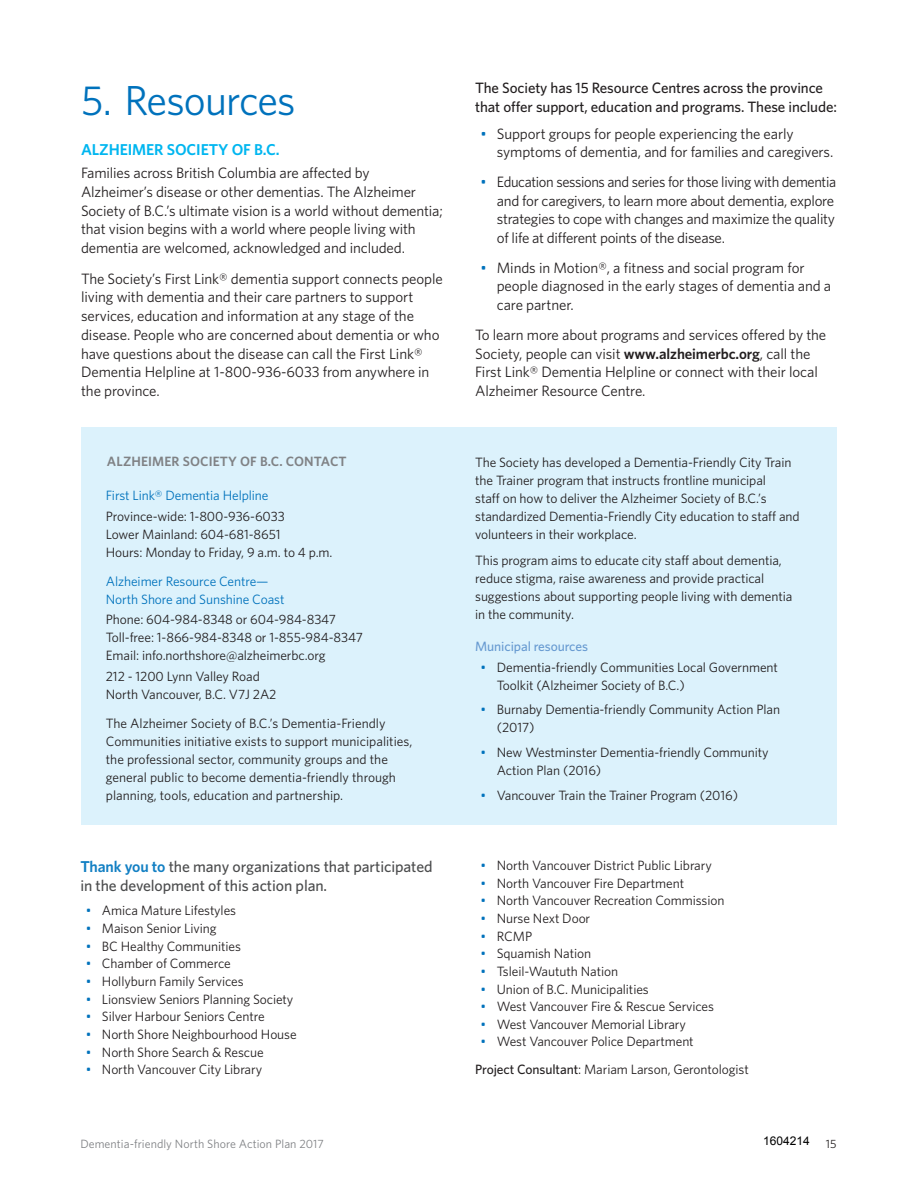
<style>
.page{position:relative;width:918px;height:1188px;background:#fff}
.page>*{position:absolute;margin:0;border:0;box-sizing:border-box;transform-origin:0 0}
.t1{font:42px "Whitney";letter-spacing:-.02em;color:#0072bc}
.t2{font:500 15.75px/18.8px "Whitney";letter-spacing:-.005em;color:#4b4c4d}
.t3{font:600 15.75px "Whitney";letter-spacing:-.005em;color:#00b6f0}
.t4{font:15px/18.8px "Whitney";letter-spacing:-.005em;color:#231f20}
.t5{font:500 15px/18.8px "Whitney";letter-spacing:-.005em;color:#231f20}
.t6{font:13.5px/18px "Whitney";letter-spacing:-.005em;color:#231f20}
.t7{font:13.5px/18px "Whitney";letter-spacing:-.005em;color:#0072bc}
.t8{font:600 13.5px "Whitney";letter-spacing:.01em;color:#808285}
.t9{font:500 13.5px "Whitney";letter-spacing:-.005em;color:#679ad1}
.t10{font:12px "Whitney";letter-spacing:.005em;color:#808285}
.t11{font:12px "Arial";color:#000}
.t12{font:12px "Whitney";color:#231f20}
.s1{font-weight:600;color:#127fc3}
.s2{color:#0072bc}
.s3{font-weight:600}
.s4{font-weight:500}
</style>
<div class="page">
<div style="left:81px;top:427px;width:756px;height:398px;background:#dcf2fc"></div>
<h1 class="t1" style="left:81px;top:75px;width:216px">5. Resources</h1>
<p class="t3" style="left:81px;top:140px;width:200px">ALZHEIMER SOCIETY OF B.C.</p>
<p class="t4" style="left:81px;top:163px;width:363px">Families across British Columbia are affected by Alzheimer’s disease or other dementias. The Alzheimer Society of B.C.’s ultimate vision is a world without dementia; that vision begins with a world where people living with dementia are welcomed, acknowledged and included.</p>
<p class="t4" style="left:81px;top:269px;width:363px">The Society’s First Link® dementia support connects people living with dementia and their care partners to support services, education and information at any stage of the disease. People who are concerned about dementia or who have questions about the disease can call the First Link® Dementia Helpline at 1-800-936-6033 from anywhere in the province.</p>
<p class="t8" style="left:107px;top:453px;width:241px">ALZHEIMER SOCIETY OF B.C. CONTACT</p>
<p class="t7" style="left:106px;top:486px;width:164px">First Link® Dementia Helpline</p>
<p class="t6" style="left:106px;top:507px;width:228px">Province-wide: 1-800-936-6033<br>Lower Mainland: 604-681-8651<br>Hours: Monday to Friday, 9 a.m. to 4 p.m.</p>
<p class="t7" style="left:106px;top:572px;width:180px">Alzheimer Resource Centre—<br>North Shore and Sunshine Coast</p>
<p class="t6" style="left:106px;top:610px;width:259px">Phone: 604-984-8348 or 604-984-8347<br>Toll-free: 1-866-984-8348 or 1-855-984-8347<br>Email: info.northshore@alzheimerbc.org</p>
<p class="t6" style="left:106px;top:667px;width:172px">212 - 1200 Lynn Valley Road<br>North Vancouver, B.C. V7J 2A2</p>
<p class="t6" style="left:106px;top:714px;width:308px">The Alzheimer Society of B.C.’s Dementia-Friendly Communities initiative exists to support municipalities, the professional sector, community groups and the general public to become dementia-friendly through planning, tools, education and partnership.</p>
<p class="t2" style="left:80px;top:857px;width:354px"><span class="s1">Thank you to</span> the many organizations that participated in the development of this action plan.</p>
<p class="t6" style="left:86px;top:901px;width:152px"><span class="s2">•</span> Amica Mature Lifestyles</p>
<p class="t6" style="left:86px;top:919px;width:132px"><span class="s2">•</span> Maison Senior Living</p>
<p class="t6" style="left:86px;top:937px;width:157px"><span class="s2">•</span> BC Healthy Communities</p>
<p class="t6" style="left:86px;top:954px;width:147px"><span class="s2">•</span> Chamber of Commerce</p>
<p class="t6" style="left:86px;top:972px;width:159px"><span class="s2">•</span> Hollyburn Family Services</p>
<p class="t6" style="left:86px;top:990px;width:209px"><span class="s2">•</span> Lionsview Seniors Planning Society</p>
<p class="t6" style="left:86px;top:1007px;width:180px"><span class="s2">•</span> Silver Harbour Seniors Centre</p>
<p class="t6" style="left:86px;top:1025px;width:212px"><span class="s2">•</span> North Shore Neighbourhood House</p>
<p class="t6" style="left:86px;top:1043px;width:179px"><span class="s2">•</span> North Shore Search &amp; Rescue</p>
<p class="t6" style="left:86px;top:1060px;width:178px"><span class="s2">•</span> North Vancouver City Library</p>
<p class="t5" style="left:475px;top:78px;width:363px">The Society has 15 Resource Centres across the province that offer support, education and programs. These include:</p>
<p class="t4" style="left:497px;top:124px;width:338px;text-indent:-16px"><span class="s2">•</span> Support groups for people experiencing the early symptoms of dementia, and for families and caregivers.</p>
<p class="t4" style="left:497px;top:172px;width:341px;text-indent:-16px"><span class="s2">•</span> Education sessions and series for those living with dementia and for caregivers, to learn more about dementia, explore strategies to cope with changes and maximize the quality of life at different points of the disease.</p>
<p class="t4" style="left:497px;top:258px;width:336px;text-indent:-16px"><span class="s2">•</span> Minds in Motion®, a fitness and social program for people diagnosed in the early stages of dementia and a care partner.</p>
<p class="t4" style="left:475px;top:325px;width:353px">To learn more about programs and services offered by the Society, people can visit <span class="s3">www.alzheimerbc.org</span>, call the First Link® Dementia Helpline or connect with their local Alzheimer Resource Centre.</p>
<p class="t6" style="left:475px;top:453px;width:326px">The Society has developed a Dementia-Friendly City Train the Trainer program that instructs frontline municipal<br>staff on how to deliver the Alzheimer Society of B.C.’s standardized Dementia-Friendly City education to staff and volunteers in their workplace.</p>
<p class="t6" style="left:475px;top:551px;width:319px">This program aims to educate city staff about dementia, reduce stigma, raise awareness and provide practical suggestions about supporting people living with dementia in the community.</p>
<p class="t9" style="left:475px;top:638px;width:114px">Municipal resources</p>
<p class="t6" style="left:497px;top:658px;width:283px;text-indent:-16px"><span class="s2">•</span> Dementia-friendly Communities Local Government<br>Toolkit (Alzheimer Society of B.C.)</p>
<p class="t6" style="left:497px;top:700px;width:285px;text-indent:-16px"><span class="s2">•</span> Burnaby Dementia-friendly Community Action Plan (2017)</p>
<p class="t6" style="left:497px;top:743px;width:273px;text-indent:-16px"><span class="s2">•</span> New Westminster Dementia-friendly Community<br>Action Plan (2016)</p>
<p class="t6" style="left:481px;top:786px;width:259px"><span class="s2">•</span> Vancouver Train the Trainer Program (2016)</p>
<p class="t6" style="left:481px;top:856px;width:233px"><span class="s2">•</span> North Vancouver District Public Library</p>
<p class="t6" style="left:481px;top:874px;width:205px"><span class="s2">•</span> North Vancouver Fire Department</p>
<p class="t6" style="left:481px;top:891px;width:245px"><span class="s2">•</span> North Vancouver Recreation Commission</p>
<p class="t6" style="left:481px;top:909px;width:111px"><span class="s2">•</span> Nurse Next Door</p>
<p class="t6" style="left:481px;top:927px;width:53px"><span class="s2">•</span> RCMP</p>
<p class="t6" style="left:481px;top:944px;width:112px"><span class="s2">•</span> Squamish Nation</p>
<p class="t6" style="left:481px;top:962px;width:139px"><span class="s2">•</span> Tsleil-Waututh Nation</p>
<p class="t6" style="left:481px;top:980px;width:170px"><span class="s2">•</span> Union of B.C. Municipalities</p>
<p class="t6" style="left:481px;top:997px;width:235px"><span class="s2">•</span> West Vancouver Fire &amp; Rescue Services</p>
<p class="t6" style="left:481px;top:1015px;width:207px"><span class="s2">•</span> West Vancouver Memorial Library</p>
<p class="t6" style="left:475px;top:1028px;width:275px;line-height:27.3px;text-indent:5px"><span class="s2">•</span> West Vancouver Police Department<br><span class="s4">Project Consultant</span>: Mariam Larson, Gerontologist</p>
<p class="t11" style="left:763px;top:1133px;width:48px">1604214</p>
<p class="t10" style="left:80px;top:1137px;width:245px">Dementia-friendly North Shore Action Plan 2017</p>
<p class="t12" style="left:826px;top:1137px;width:12px">15</p>
</div>
